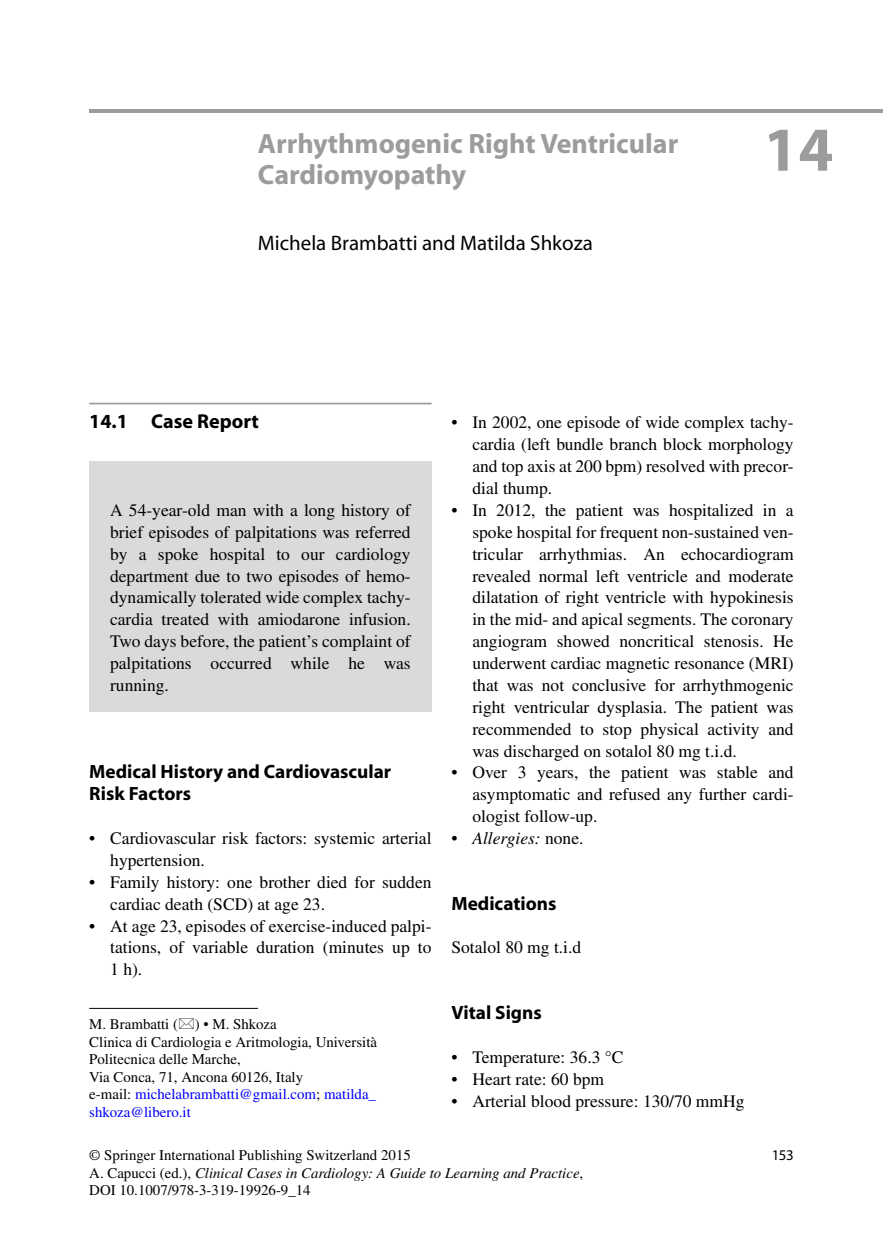
<style>
.page{position:relative;width:883px;height:1260px;background:#fff}
.page>*{position:absolute;margin:0;border:0;box-sizing:border-box;transform-origin:0 0}
.t1{font:700 63px "Fdxnnh Myriad";color:#9c9c9c}
.t2{font:700 28px/31.5px "Fdxnnh Myriad";color:#9c9c9c}
.t3{font:21px "Dpqxgm Myriad";color:#000}
.t4{font:700 20.12px "Fdxnnh Myriad";color:#000}
.t5{font:700 19.25px/21.9px "Fdxnnh Myriad";color:#000}
.t6{font:17.5px/21.9px "Rcqptx Times";color:#000;text-align:justify}
.t7{font:italic 17.5px "Dlfsfm Times";color:#000}
.t8{font:14.88px/17.5px "Rcqptx Times";color:#000}
.t9{font:italic 14.88px "Dlfsfm Times";color:#000}
.t10{font:14.88px "Xfgglj Myriad";color:#000}
.s1{color:#0000fa}
.s2{font-family:"Rcqptx Times";font-style:normal}
</style>
<div class="page">
<hr style="left:89px;top:109px;width:794px;height:3px;background:#9c9c9c">
<hr style="left:89px;top:403px;width:343px;height:1px;background:#9c9c9c">
<hr style="left:89px;top:1008px;width:169px;height:1px;background:#000">
<div style="left:89px;top:461px;width:343px;height:251px;background:#d9dada"></div>
<h2 class="t2" style="left:258px;top:130px;width:422px">Arrhythmogenic Right Ventricular<br>Cardiomyopathy</h2>
<p class="t3" style="left:258px;top:235px;width:336px">Michela Brambatti and Matilda Shkoza</p>
<h1 class="t1" style="left:763px;top:126px;width:71px">14</h1>
<p class="t4" style="left:89px;top:414px;width:171px">14.1 Case Report</p>
<p class="t6" style="left:110px;top:501px;width:302px">A 54-year-old man with a long history of brief episodes of palpitations was referred by a spoke hospital to our cardiology department due to two episodes of hemo&shy;dynamically tolerated wide complex tachy&shy;cardia treated with amiodarone infusion.<br>Two days before, the patient’s complaint of palpitations occurred while he was running.</p>
<p class="t5" style="left:89px;top:763px;width:303px">Medical History and Cardiovascular<br>Risk Factors</p>
<p class="t6" style="left:110px;top:829px;width:323px;text-indent:-21px">• Cardiovascular risk factors: systemic arterial hypertension.</p>
<p class="t6" style="left:110px;top:873px;width:323px;text-indent:-21px">• Family history: one brother died for sudden cardiac death (SCD) at age 23.</p>
<p class="t6" style="left:110px;top:916px;width:323px;text-indent:-21px">• At age 23, episodes of exercise-induced palpi&shy;tations, of variable duration (minutes up to 1 h).</p>
<p class="t8" style="left:89px;top:1017px;width:289px">M. Brambatti ( ) • M. Shkoza<br>Clinica di Cardiologia e Aritmologia , Università Politecnica delle Marche ,<br>Via Conca, 71 , Ancona 60126 , Italy<br>e-mail: <span class="s1">michelabrambatti@gmail.com</span>; <span class="s1">matilda_ shkoza@libero.it</span></p>
<p class="t6" style="left:472px;top:413px;width:323px;text-indent:-21px">• In 2002, one episode of wide complex tachy&shy;cardia (left bundle branch block morphology and top axis at 200 bpm) resolved with precor&shy;dial thump.</p>
<p class="t6" style="left:472px;top:501px;width:323px;text-indent:-21px">• In 2012, the patient was hospitalized in a spoke hospital for frequent non-sustained ven&shy;tricular arrhythmias. An echocardiogram revealed normal left ventricle and moderate dilatation of right ventricle with hypokinesis in the mid- and apical segments. The coronary angiogram showed noncritical stenosis. He underwent cardiac magnetic resonance (MRI) that was not conclusive for arrhythmogenic right ventricular dysplasia. The patient was recommended to stop physical activity and was discharged on sotalol 80 mg t.i.d.</p>
<p class="t6" style="left:472px;top:763px;width:323px;text-indent:-21px">• Over 3 years, the patient was stable and asymptomatic and refused any further cardi&shy;ologist follow-up.</p>
<p class="t7" style="left:451px;top:832px;width:134px"><span class="s2">•</span> Allergies: <span class="s2">none.</span></p>
<p class="t5" style="left:451px;top:894px;width:107px">Medications</p>
<p class="t6" style="left:451px;top:938px;width:131px">Sotalol 80 mg t.i.d</p>
<p class="t5" style="left:451px;top:1003px;width:92px">Vital Signs</p>
<p class="t6" style="left:451px;top:1048px;width:174px">• Temperature: 36.3 °C</p>
<p class="t6" style="left:451px;top:1070px;width:154px">• Heart rate: 60 bpm</p>
<p class="t6" style="left:451px;top:1091px;width:295px">• Arterial blood pressure: 130/70 mmHg</p>
<p class="t8" style="left:89px;top:1148px;width:323px">© Springer International Publishing Switzerland 2015</p>
<p class="t10" style="left:772px;top:1149px;width:23px">153</p>
<p class="t9" style="left:89px;top:1168px;width:496px"><span class="s2">A. Capucci (ed.),</span> Clinical Cases in Cardiology: A Guide to Learning and Practice<span class="s2">,</span></p>
<p class="t8" style="left:89px;top:1183px;width:223px">DOI 10.1007/978-3-319-19926-9_14</p>
</div>
